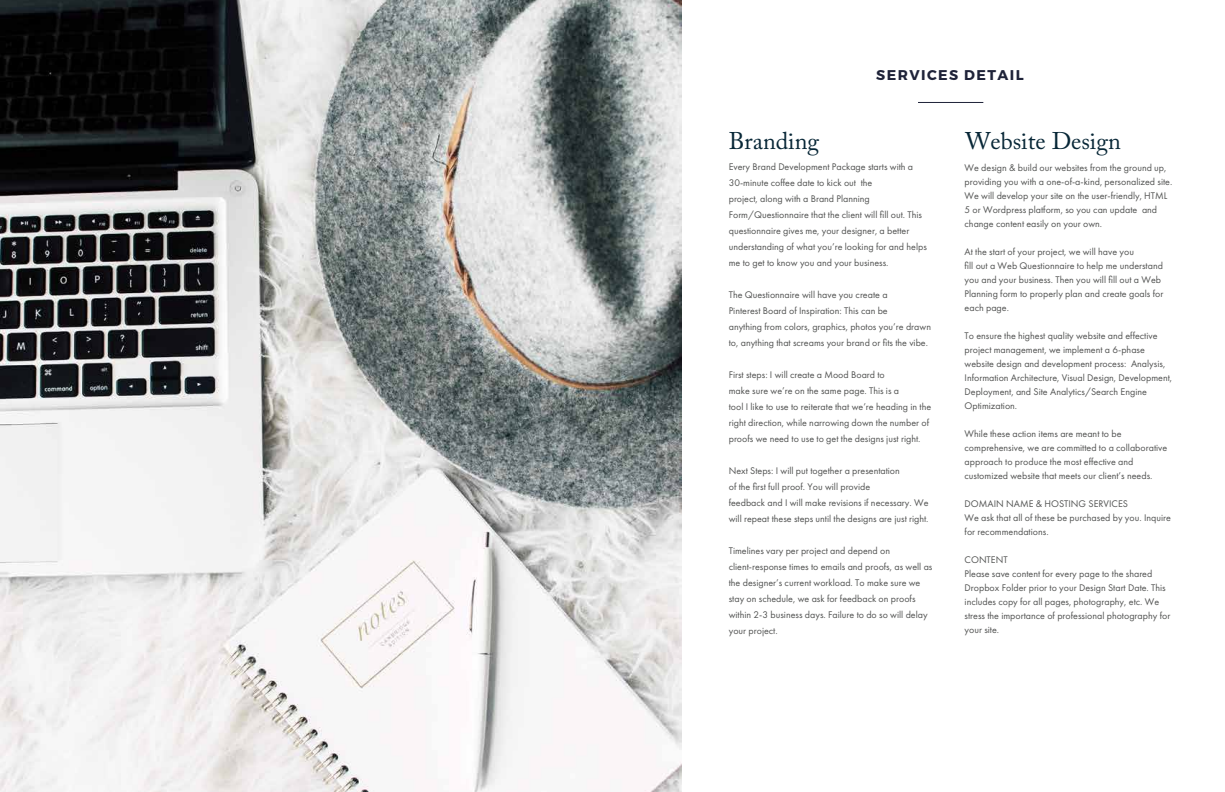
<style>
.page{position:relative;width:1225px;height:792px;background:#fff}
.page>*{position:absolute;margin:0;border:0;box-sizing:border-box;transform-origin:0 0}
.t1{font:24px "Adobe Caslon Pro";color:#082737}
.t2{font:700 14.1px "Montserrat";letter-spacing:.1em;color:#1f2339}
.t3{font:10px/14px "Futura PT";color:#525352}
</style>
<div class="page">
<img style="left:0;top:0;width:682px;height:792px">
<hr style="left:918px;top:102px;width:65px;height:1px;background:#1f2339">
<h2 class="t2" style="left:876px;top:66px;width:149px">SERVICES DETAIL</h2>
<h1 class="t1" style="left:729px;top:127px;width:92px">Branding</h1>
<h1 class="t1" style="left:965px;top:127px;width:157px">Website Design</h1>
<p class="t3" style="left:965px;top:161px;width:209px">We design &amp; build our websites from the ground up, providing you with a one-of-a-kind, personalized site.<br>We will develop your site on the user-friendly, HTML 5 or Wordpress platform, so you can update and change content easily on your own.</p>
<p class="t3" style="left:965px;top:245px;width:200px">At the start of your project, we will have you<br>fill out a Web Questionnaire to help me understand you and your business. Then you will fill out a Web Planning form to properly plan and create goals for each page.</p>
<p class="t3" style="left:965px;top:329px;width:209px">To ensure the highest quality website and effective project management, we implement a 6-phase website design and development process: Analysis, Information Architecture, Visual Design, Development, Deployment, and Site Analytics/Search Engine Optimization.</p>
<p class="t3" style="left:965px;top:427px;width:204px">While these action items are meant to be comprehensive, we are committed to a collaborative approach to produce the most effective and customized website that meets our client’s needs.</p>
<p class="t3" style="left:965px;top:497px;width:208px">DOMAIN NAME &amp; HOSTING SERVICES<br>We ask that all of these be purchased by you. Inquire for recommendations.</p>
<p class="t3" style="left:965px;top:553px;width:207px">CONTENT<br>Please save content for every page to the shared Dropbox Folder prior to your Design Start Date. This includes copy for all pages, photography, etc. We stress the importance of professional photography for your site.</p>
<p class="t3" style="left:729px;top:159px;width:200px;line-height:16px">Every Brand Development Package starts with a 30-minute coffee date to kick out the<br>project, along with a Brand Planning Form/Questionnaire that the client will fill out. This questionnaire gives me, your designer, a better understanding of what you’re looking for and helps me to get to know you and your business.</p>
<p class="t3" style="left:729px;top:287px;width:204px;line-height:16px">The Questionnaire will have you create a<br>Pinterest Board of Inspiration: This can be<br>anything from colors, graphics, photos you’re drawn to, anything that screams your brand or fits the vibe.</p>
<p class="t3" style="left:729px;top:367px;width:204px;line-height:16px">First steps: I will create a Mood Board to<br>make sure we’re on the same page. This is a<br>tool I like to use to reiterate that we’re heading in the right direction, while narrowing down the number of proofs we need to use to get the designs just right.</p>
<p class="t3" style="left:729px;top:463px;width:201px;line-height:16px">Next Steps: I will put together a presentation<br>of the first full proof. You will provide<br>feedback and I will make revisions if necessary. We will repeat these steps until the designs are just right.</p>
<p class="t3" style="left:729px;top:543px;width:205px;line-height:16px">Timelines vary per project and depend on client-response times to emails and proofs, as well as the designer’s current workload. To make sure we stay on schedule, we ask for feedback on proofs within 2-3 business days. Failure to do so will delay your project.</p>
</div>
